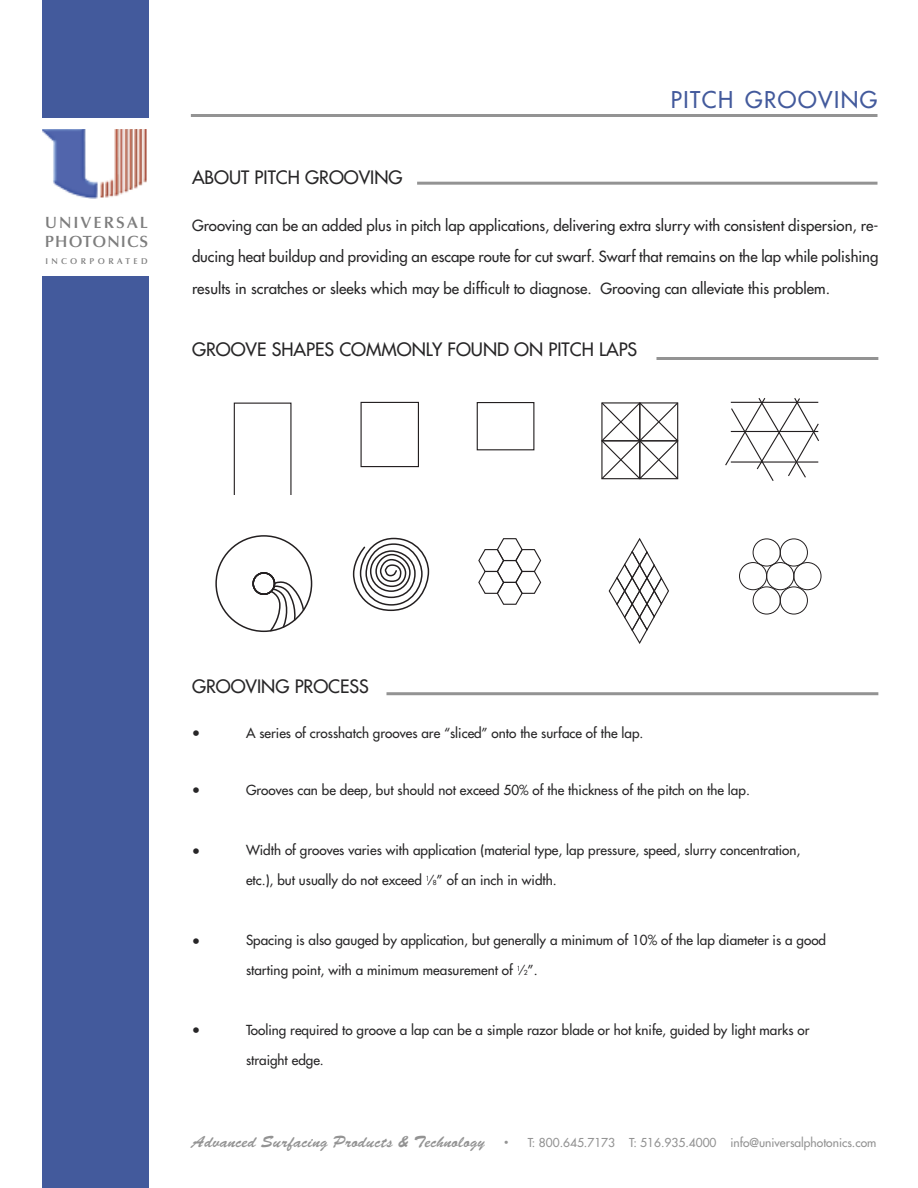
<style>
.page{position:relative;width:918px;height:1188px;background:#fff}
.page>*{position:absolute;margin:0;border:0;box-sizing:border-box;transform-origin:0 0}
.t1{font:22.5px "Futura";letter-spacing:.065em;color:#435a9c}
.t2{font:22.5px "Arial";color:#272627}
.t3{font:18px "Futura";color:#272627}
.t4{font:600 16.35px/19.5px "Optima";letter-spacing:.1em;color:#7d7d7d}
.t5{font:15px/31.5px "Futura";color:#272627;text-align:justify}
.t6{font:13.5px "Futura";color:#272627}
.t7{font:12px "Futura";color:#939393}
.t8{font:600 8.4px "Optima";letter-spacing:.4em;color:#7d7d7d}
.s1{font-size:6.75px}
.s2{font-family:"Brushed Script";font-size:16.5px}
</style>
<div class="page">
<img style="left:42px;top:129px;width:105px;height:69px">
<div style="left:42px;top:0;width:106px;height:118px;background:#435a9c"></div>
<div style="left:42px;top:276px;width:106px;height:912px;background:#435a9c"></div>
<hr style="left:191px;top:114px;width:687px;height:3px;background:#939393">
<hr style="left:417px;top:182px;width:461px;height:3px;background:#939393">
<svg style="left:353px;top:538px;width:76px;height:73px"></svg>
<svg style="left:609px;top:538px;width:60px;height:106px"></svg>
<svg style="left:725px;top:398px;width:94px;height:83px"></svg>
<div style="left:215px;top:535px;width:97px;height:97px;border:2px solid #231f20;border-radius:50%"></div>
<svg style="left:250px;top:572px;width:55px;height:60px"></svg>
<svg style="left:478px;top:538px;width:63px;height:67px"></svg>
<div style="left:753px;top:539px;width:28px;height:27px;border:1px solid #231f20;border-radius:50%"></div>
<div style="left:766px;top:562px;width:28px;height:28px;border:1px solid #231f20;border-radius:50%"></div>
<div style="left:780px;top:539px;width:28px;height:27px;border:1px solid #231f20;border-radius:50%"></div>
<div style="left:753px;top:587px;width:28px;height:27px;border:1px solid #231f20;border-radius:50%"></div>
<div style="left:780px;top:587px;width:28px;height:27px;border:1px solid #231f20;border-radius:50%"></div>
<div style="left:793px;top:562px;width:28px;height:28px;border:1px solid #231f20;border-radius:50%"></div>
<div style="left:739px;top:562px;width:28px;height:28px;border:1px solid #231f20;border-radius:50%"></div>
<svg style="left:601px;top:402px;width:77px;height:77px"></svg>
<svg style="left:234px;top:403px;width:58px;height:92px"></svg>
<div style="left:361px;top:402px;width:58px;height:65px;border:1px solid #231f20"></div>
<div style="left:477px;top:402px;width:57px;height:48px;border:1px solid #231f20"></div>
<hr style="left:387px;top:692px;width:491px;height:3px;background:#939393">
<hr style="left:657px;top:357px;width:221px;height:3px;background:#939393">
<p class="t4" style="left:45px;top:214px;width:105px">UNIVERSAL<br>PHOTONICS</p>
<p class="t8" style="left:45px;top:257px;width:104px">INCORPORATED</p>
<h1 class="t1" style="left:671px;top:89px;width:208px">PITCH GROOVING</h1>
<h2 class="t3" style="left:192px;top:169px;width:212px">ABOUT PITCH GROOVING</h2>
<p class="t5" style="left:192px;top:211px;width:688px">Grooving can be an added plus in pitch lap applications, delivering extra slurry with consistent dispersion, re&shy;ducing heat buildup and providing an escape route for cut swarf. Swarf that remains on the lap while polishing results in scratches or sleeks which may be difficult to diagnose. Grooving can alleviate this problem.</p>
<h2 class="t3" style="left:192px;top:340px;width:447px">GROOVE SHAPES COMMONLY FOUND ON PITCH LAPS</h2>
<h2 class="t3" style="left:192px;top:678px;width:178px">GROOVING PROCESS</h2>
<p class="t6" style="left:246px;top:727px;width:399px">A series of crosshatch grooves are “sliced” onto the surface of the lap.</p>
<h1 class="t2" style="left:192px;top:720px;width:9px">•</h1>
<h1 class="t2" style="left:192px;top:777px;width:9px">•</h1>
<p class="t6" style="left:246px;top:784px;width:505px">Grooves can be deep, but should not exceed 50% of the thickness of the pitch on the lap.</p>
<h1 class="t2" style="left:192px;top:838px;width:9px">•</h1>
<p class="t6" style="left:246px;top:844px;width:556px">Width of grooves varies with application (material type, lap pressure, speed, slurry concentration,</p>
<p class="t6" style="left:246px;top:874px;width:312px">etc.), but usually do not exceed <sup>1</sup>⁄ <span class="s1">8</span>” of an inch in width.</p>
<h1 class="t2" style="left:192px;top:928px;width:9px">•</h1>
<p class="t6" style="left:246px;top:934px;width:582px">Spacing is also gauged by application, but generally a minimum of 10% of the lap diameter is a good</p>
<p class="t6" style="left:246px;top:964px;width:293px">starting point, with a minimum measurement of <sup>1</sup>⁄ <span class="s1">2</span>”.</p>
<h1 class="t2" style="left:192px;top:1017px;width:9px">•</h1>
<p class="t6" style="left:246px;top:1024px;width:565px">Tooling required to groove a lap can be a simple razor blade or hot knife, guided by light marks or</p>
<p class="t6" style="left:246px;top:1054px;width:79px">straight edge.</p>
<p class="t7" style="left:193px;top:1136px;width:685px"><span class="s2">Advanced Surfacing Products &amp; Technology •</span> T: 800.645.7173 T: 516.935.4000 info@universalphotonics.com</p>
</div>
